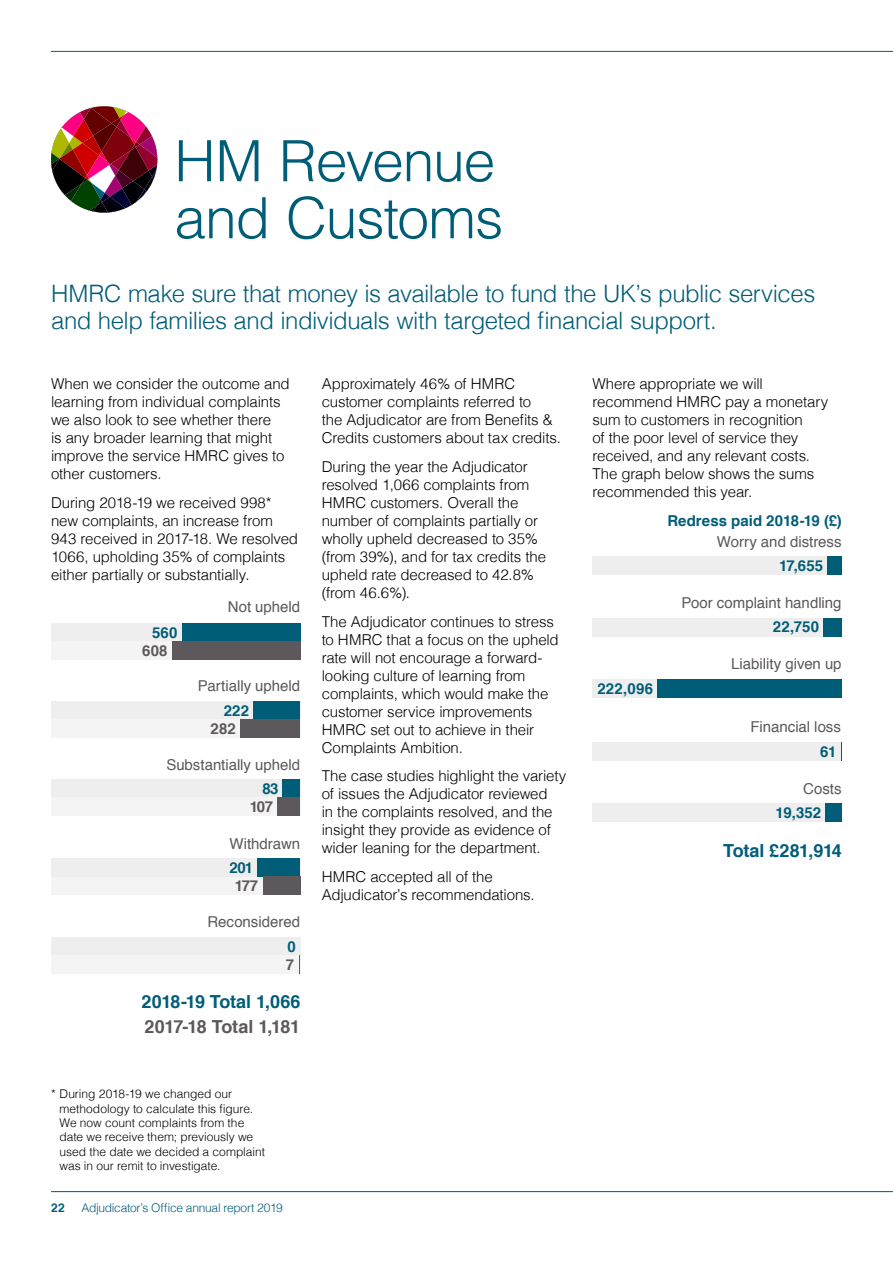
<style>
.page{position:relative;width:893px;height:1263px;background:#fff}
.page>*{position:absolute;margin:0;border:0;box-sizing:border-box;transform-origin:0 0}
.t1{font:300 57px/57px "Helvetica";letter-spacing:-.02em;color:#005d78}
.t2{font:300 24px/27px "Helvetica";letter-spacing:-.02em;color:#005d78}
.t3{font:700 18px "Helvetica";letter-spacing:-.01em;color:#005d78}
.t4{font:700 18px "Helvetica";letter-spacing:-.015em;color:#5c585b}
.t5{font:300 15px/18px "Helvetica";letter-spacing:-.01em;color:#000}
.t6{font:15px "Helvetica";color:#5c585b}
.t7{font:700 15px "Helvetica";letter-spacing:.005em;color:#005d78}
.t8{font:700 15px "Helvetica";letter-spacing:-.01em;color:#5c585b}
.t9{font:300 12px/14.4px "Helvetica";color:#000}
.t10{font:300 12px "Helvetica";letter-spacing:-.02em;color:#005d78}
.t11{font:700 12px "Helvetica";color:#005d78}
</style>
<div class="page">
<hr style="left:51px;top:1191px;width:842px;height:1px;background:#005d78">
<hr style="left:51px;top:51px;width:842px;height:1px;background:#005d78">
<div style="left:593px;top:679px;width:249px;height:18px;background:#eee"></div>
<div style="left:593px;top:557px;width:249px;height:18px;background:#eee"></div>
<div style="left:593px;top:618px;width:249px;height:18px;background:#eee"></div>
<div style="left:592px;top:804px;width:250px;height:18px;background:#eee"></div>
<div style="left:658px;top:679px;width:184px;height:18px;background:#005d78"></div>
<div style="left:825px;top:804px;width:17px;height:18px;background:#005d78"></div>
<div style="left:823px;top:618px;width:19px;height:18px;background:#005d78"></div>
<div style="left:828px;top:557px;width:14px;height:18px;background:#005d78"></div>
<div style="left:593px;top:742px;width:249px;height:18px;background:#eee"></div>
<svg style="left:841px;top:742px;width:1px;height:18px"></svg>
<div style="left:51px;top:937px;width:249px;height:18px;background:#eee"></div>
<div style="left:51px;top:780px;width:249px;height:18px;background:#eee"></div>
<div style="left:51px;top:702px;width:249px;height:18px;background:#eee"></div>
<div style="left:253px;top:702px;width:47px;height:18px;background:#005d78"></div>
<div style="left:51px;top:623px;width:249px;height:18px;background:#eee"></div>
<div style="left:51px;top:641px;width:249px;height:18px;background:#f4f4f4"></div>
<div style="left:51px;top:719px;width:249px;height:18px;background:#f4f4f4"></div>
<div style="left:51px;top:798px;width:249px;height:18px;background:#f4f4f4"></div>
<div style="left:51px;top:955px;width:249px;height:18px;background:#f4f4f4"></div>
<div style="left:283px;top:780px;width:17px;height:18px;background:#005d78"></div>
<div style="left:51px;top:877px;width:249px;height:18px;background:#f4f4f4"></div>
<div style="left:51px;top:859px;width:249px;height:18px;background:#eee"></div>
<div style="left:258px;top:859px;width:42px;height:18px;background:#005d78"></div>
<div style="left:182px;top:623px;width:118px;height:18px;background:#005d78"></div>
<div style="left:241px;top:719px;width:59px;height:18px;background:#5c585b"></div>
<div style="left:278px;top:798px;width:22px;height:18px;background:#5c585b"></div>
<div style="left:263px;top:877px;width:37px;height:18px;background:#5c585b"></div>
<svg style="left:299px;top:955px;width:1px;height:18px"></svg>
<div style="left:172px;top:641px;width:128px;height:18px;background:#5c585b"></div>
<svg style="left:51px;top:106px;width:106px;height:107px"></svg>
<h1 class="t1" style="left:174px;top:128px;width:330px">HM Revenue and Customs</h1>
<h2 class="t2" style="left:51px;top:278px;width:766px">HMRC make sure that money is available to fund the UK’s public services and help families and individuals with targeted financial support.</h2>
<p class="t5" style="left:51px;top:374px;width:240px">When we consider the outcome and learning from individual complaints we also look to see whether there<br>is any broader learning that might improve the service HMRC gives to other customers.</p>
<p class="t5" style="left:51px;top:492px;width:249px">During 2018-19 we received 998* new complaints, an increase from 943 received in 2017-18. We resolved 1066, upholding 35% of complaints either partially or substantially.</p>
<p class="t7" style="left:152px;top:620px;width:27px">560</p>
<p class="t8" style="left:142px;top:638px;width:27px">608</p>
<p class="t6" style="left:228px;top:596px;width:74px">Not upheld</p>
<p class="t6" style="left:198px;top:674px;width:104px">Partially upheld</p>
<p class="t7" style="left:224px;top:699px;width:27px">222</p>
<p class="t8" style="left:211px;top:716px;width:27px">282</p>
<p class="t6" style="left:166px;top:753px;width:135px">Substantially upheld</p>
<p class="t7" style="left:262px;top:776px;width:18px">83</p>
<p class="t8" style="left:250px;top:794px;width:25px">107</p>
<p class="t6" style="left:230px;top:832px;width:72px">Withdrawn</p>
<p class="t7" style="left:229px;top:856px;width:25px">201</p>
<p class="t8" style="left:235px;top:874px;width:25px">177</p>
<p class="t6" style="left:208px;top:910px;width:94px">Reconsidered</p>
<p class="t7" style="left:288px;top:934px;width:10px">0</p>
<p class="t8" style="left:286px;top:952px;width:10px">7</p>
<p class="t3" style="left:142px;top:987px;width:160px">2018-19 Total 1,066</p>
<p class="t4" style="left:145px;top:1012px;width:157px">2017-18 Total 1,181</p>
<p class="t9" style="left:60px;top:1086px;width:207px;text-indent:-9px">* During 2018-19 we changed our methodology to calculate this figure.<br>We now count complaints from the date we receive them; previously we used the date we decided a complaint was in our remit to investigate.</p>
<p class="t11" style="left:51px;top:1198px;width:15px">22</p>
<p class="t10" style="left:81px;top:1197px;width:203px">Adjudicator’s Office annual report 2019</p>
<p class="t5" style="left:322px;top:374px;width:241px">Approximately 46% of HMRC customer complaints referred to<br>the Adjudicator are from Benefits &amp; Credits customers about tax credits.</p>
<p class="t5" style="left:322px;top:456px;width:226px">During the year the Adjudicator resolved 1,066 complaints from<br>HMRC customers. Overall the number of complaints partially or wholly upheld decreased to 35% (from 39%), and for tax credits the upheld rate decreased to 42.8% (from 46.6%).</p>
<p class="t5" style="left:322px;top:611px;width:239px">The Adjudicator continues to stress to HMRC that a focus on the upheld rate will not encourage a forward&shy;looking culture of learning from complaints, which would make the customer service improvements<br>HMRC set out to achieve in their<br>Complaints Ambition.</p>
<p class="t5" style="left:322px;top:766px;width:246px">The case studies highlight the variety of issues the Adjudicator reviewed<br>in the complaints resolved, and the insight they provide as evidence of wider leaning for the department.</p>
<p class="t5" style="left:322px;top:866px;width:215px">HMRC accepted all of the<br>Adjudicator’s recommendations.</p>
<p class="t5" style="left:592px;top:374px;width:237px">Where appropriate we will recommend HMRC pay a monetary sum to customers in recognition<br>of the poor level of service they received, and any relevant costs.<br>The graph below shows the sums recommended this year.</p>
<p class="t7" style="left:667px;top:508px;width:176px">Redress paid 2018-19 (£)</p>
<p class="t6" style="left:717px;top:530px;width:126px">Worry and distress</p>
<p class="t7" style="left:779px;top:554px;width:46px">17,655</p>
<p class="t7" style="left:597px;top:676px;width:57px">222,096</p>
<p class="t6" style="left:681px;top:591px;width:162px">Poor complaint handling</p>
<p class="t7" style="left:773px;top:615px;width:48px">22,750</p>
<p class="t6" style="left:731px;top:652px;width:112px">Liability given up</p>
<p class="t6" style="left:750px;top:715px;width:92px">Financial loss</p>
<p class="t7" style="left:820px;top:739px;width:18px">61</p>
<p class="t6" style="left:803px;top:777px;width:40px">Costs</p>
<p class="t7" style="left:776px;top:801px;width:47px">19,352</p>
<p class="t3" style="left:723px;top:836px;width:120px">Total £281,914</p>
</div>
